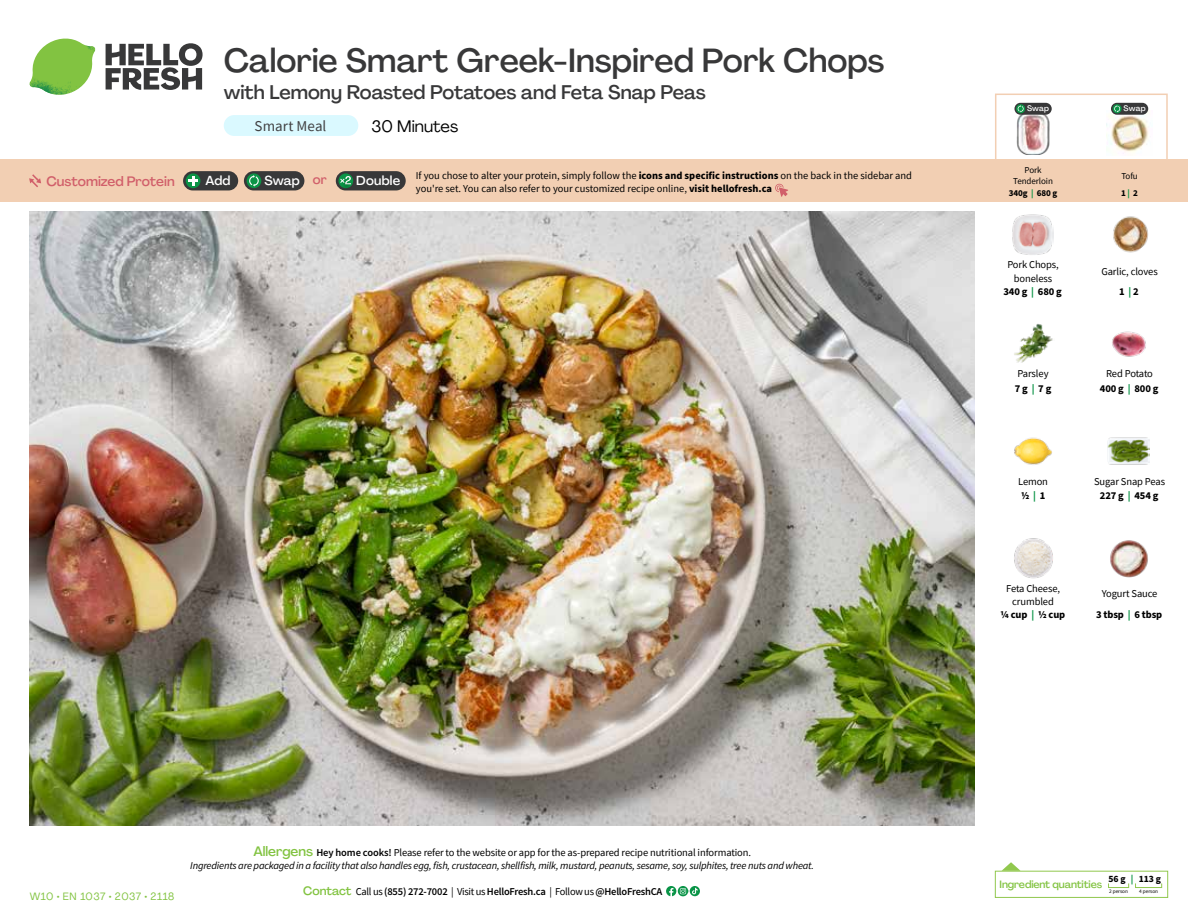
<style>
.page{position:relative;width:1188px;height:918px;background:#fff}
.page>*{position:absolute;margin:0;border:0;box-sizing:border-box;transform-origin:0 0}
.t1{font:500 33px "Agrandir";color:#383839}
.t2{font:500 19.5px "Agrandir";color:#383839}
.t3{font:16.5px "Agrandir";color:#000}
.t4{font:15px "Source Sans Pro";color:#414042}
.t5{font:500 13.5px "Agrandir";color:#d15f6a}
.t6{font:500 12.9px "Agrandir";letter-spacing:.015em;color:#fff}
.t7{font:10.5px/14.9px "Source Sans Pro";letter-spacing:-.01em;color:#000;text-align:center}
.t8{font:italic 10.5px/13.5px "Source Sans Pro";letter-spacing:-.02em;color:#000;text-align:center}
.t9{font:600 10.5px "Source Sans Pro";letter-spacing:-.02em;color:#000}
.t10{font:500 10.5px "Agrandir";letter-spacing:-.01em;color:#82c341}
.t11{font:10.5px "Agrandir";letter-spacing:.05em;color:#82c341}
.t12{font:700 9.6px "Source Sans Pro";color:#000}
.t13{font:9px/11.4px "Source Sans Pro";letter-spacing:-.01em;color:#000}
.t14{font:500 7.95px "Agrandir";letter-spacing:.01em;color:#fff}
.t15{font:5.25px "Source Sans Pro";letter-spacing:-.01em;color:#000}
.s1{font-weight:700}
.s2{font-weight:700;color:#0b9446}
.s3{color:#d15f6a}
.s4{font-family:"Agrandir";font-weight:500;font-style:normal;font-size:13.5px;color:#82c341}
.s5{font-weight:600;font-style:normal}
.s6{font-style:normal}
.s7{font-family:"Agrandir";font-weight:500;font-size:12px;color:#82c341}
.s8{font-weight:400}
.s9{color:#0b9446}
</style>
<div class="page">
<svg style="left:106px;top:43px;width:97px;height:47px"></svg>
<svg style="left:34px;top:39px;width:59px;height:38px"></svg>
<img style="left:65px;top:39px;width:30px;height:25px">
<img style="left:33px;top:60px;width:56px;height:10px">
<img style="left:29px;top:64px;width:58px;height:31px">
<img style="left:64px;top:70px;width:25px;height:24px">
<img style="left:30px;top:211px;width:945px;height:615px">
<svg style="left:690px;top:886px;width:10px;height:10px"></svg>
<svg style="left:666px;top:886px;width:32px;height:10px"></svg>
<svg style="left:1002px;top:862px;width:19px;height:9px"></svg>
<div style="left:995px;top:871px;width:173px;height:27px;border:1px solid #91c84e"></div>
<div style="left:1108px;top:883px;width:21px;height:5px;border:1px solid #91c84e"></div>
<div style="left:1135px;top:883px;width:27px;height:5px;border:1px solid #91c84e"></div>
<img style="left:1014px;top:323px;width:39px;height:40px">
<img style="left:1112px;top:331px;width:34px;height:26px">
<img style="left:1014px;top:437px;width:38px;height:28px">
<img style="left:1108px;top:437px;width:42px;height:28px">
<img style="left:1014px;top:538px;width:39px;height:41px">
<img style="left:1110px;top:540px;width:38px;height:38px">
<img style="left:1113px;top:216px;width:35px;height:37px">
<img style="left:1012px;top:214px;width:41px;height:41px">
<div style="left:0;top:160px;width:1188px;height:42px;background:#f2cfb3"></div>
<svg style="left:29px;top:174px;width:12px;height:13px"></svg>
<div style="left:336px;top:171px;width:70px;height:19px;background:#383839;border-radius:10px"></div>
<svg style="left:338px;top:173px;width:15px;height:15px"></svg>
<div style="left:341px;top:180px;width:11px;height:11px;background:#000;opacity:.35"></div>
<svg style="left:339px;top:176px;width:12px;height:8px"></svg>
<div style="left:244px;top:171px;width:60px;height:19px;background:#383839;border-radius:10px"></div>
<div style="left:247px;top:173px;width:14px;height:15px;background:#0b9446;border-radius:50%"></div>
<svg style="left:249px;top:175px;width:10px;height:12px"></svg>
<div style="left:183px;top:171px;width:55px;height:19px;background:#383839;border-radius:10px"></div>
<div style="left:186px;top:173px;width:14px;height:15px;background:#0b9446;border-radius:50%"></div>
<svg style="left:188px;top:176px;width:10px;height:10px"></svg>
<svg style="left:775px;top:183px;width:13px;height:14px"></svg>
<div style="left:995px;top:94px;width:173px;height:69px;border:2px solid #f2cfb3"></div>
<img style="left:1107px;top:111px;width:42px;height:43px">
<img style="left:1016px;top:115px;width:34px;height:40px">
<div style="left:1111px;top:103px;width:37px;height:12px;background:#383839;border-radius:6px"></div>
<svg style="left:1113px;top:104px;width:9px;height:9px"></svg>
<svg style="left:1114px;top:105px;width:6px;height:7px"></svg>
<div style="left:1014px;top:103px;width:38px;height:12px;background:#383839;border-radius:6px"></div>
<svg style="left:1016px;top:104px;width:9px;height:9px"></svg>
<svg style="left:1018px;top:105px;width:6px;height:7px"></svg>
<div style="left:224px;top:115px;width:134px;height:21px;background:#daf9ff;border-radius:10px"></div>
<h1 class="t1" style="left:224px;top:40px;width:662px">Calorie Smart Greek-Inspired Pork Chops</h1>
<h2 class="t2" style="left:224px;top:80px;width:484px">with Lemony Roasted Potatoes and Feta Snap Peas</h2>
<h3 class="t3" style="left:372px;top:116px;width:88px">30 Minutes</h3>
<h3 class="t4" style="left:255px;top:117px;width:73px">Smart Meal</h3>
<p class="t14" style="left:1027px;top:104px;width:24px">Swap</p>
<p class="t14" style="left:1124px;top:104px;width:24px">Swap</p>
<p class="t13" style="left:1009px;top:164px;width:50px;text-align:center">Pork<br>Tenderloin<br><span class="s1">340g</span> <span class="s2">|</span> <span class="s1">680 g</span></p>
<p class="t7" style="left:416px;top:168px;width:498px;line-height:13.5px;text-align:left">If you chose to alter your protein, simply follow the <span class="s1">icons and specific instructions</span> on the back in the sidebar and you're set. You can also refer to your customized recipe online, <span class="s1">visit hellofresh.ca</span></p>
<p class="t5" style="left:46px;top:173px;width:130px">Customized Protein</p>
<p class="t6" style="left:205px;top:172px;width:27px">Add</p>
<p class="t6" style="left:264px;top:172px;width:64px">Swap <span class="s3">or</span></p>
<p class="t6" style="left:356px;top:172px;width:45px">Double</p>
<p class="t13" style="left:1121px;top:168px;width:18px;line-height:16.4px">Tofu<br><span class="s1">1</span> <span class="s2">|</span> <span class="s1">2</span></p>
<p class="t7" style="left:1003px;top:258px;width:60px;line-height:13.5px">Pork Chops, boneless<br><span class="s1">340 g</span> <span class="s2">|</span> <span class="s1">680 g</span></p>
<p class="t7" style="left:1101px;top:261px;width:58px;line-height:20.7px">Garlic, cloves<br><span class="s1">1</span> <span class="s2">|</span> <span class="s1">2</span></p>
<p class="t7" style="left:1015px;top:366px;width:38px;text-align:left">Parsley<br><span class="s1">7 g</span> <span class="s2">|</span> <span class="s1">7 g</span></p>
<p class="t7" style="left:1100px;top:366px;width:60px">Red Potato<br><span class="s1">400 g</span> <span class="s2">|</span> <span class="s1">800 g</span></p>
<p class="t7" style="left:1018px;top:474px;width:31px;text-align:left">Lemon<br><span class="s1">1/2</span> <span class="s2">|</span> <span class="s1">1</span></p>
<p class="t7" style="left:1094px;top:474px;width:72px">Sugar Snap Peas<br><span class="s1">227 g</span> <span class="s2">|</span> <span class="s1">454 g</span></p>
<p class="t11" style="left:30px;top:890px;width:146px">W10 • EN 1037 • 2037 • 2118</p>
<p class="t8" style="left:190px;top:846px;width:625px"><span class="s4">Allergens</span> <span class="s5">Hey home cooks!</span> <span class="s6">Please refer to the website or app for the as-prepared recipe nutritional information.<br></span>Ingredients are packaged in a facility that also handles egg, fish, crustacean, shellfish, milk, mustard, peanuts, sesame, soy, sulphites, tree nuts and wheat.</p>
<p class="t9" style="left:303px;top:885px;width:361px"><span class="s7">Contact</span> <span class="s8">Call us</span> (855) 272-7002 <span class="s8">| Visit us</span> HelloFresh.ca <span class="s8">| Follow us</span> @HelloFreshCA</p>
<p class="t7" style="left:1000px;top:582px;width:67px;line-height:13.2px">Feta Cheese, crumbled<br><span class="s1">1/4 cup</span> <span class="s2">|</span> <span class="s1">1/2 cup</span></p>
<p class="t7" style="left:1096px;top:583px;width:68px;line-height:21.1px">Yogurt Sauce<br><span class="s1">3 tbsp</span> <span class="s2">|</span> <span class="s1">6 tbsp</span></p>
<p class="t12" style="left:1109px;top:872px;width:54px">56 g <span class="s9">|</span> 113 g</p>
<p class="t15" style="left:1109px;top:888px;width:20px">2 person</p>
<p class="t15" style="left:1139px;top:888px;width:20px">4 person</p>
<p class="t10" style="left:1000px;top:878px;width:104px">Ingredient quantities</p>
</div>
